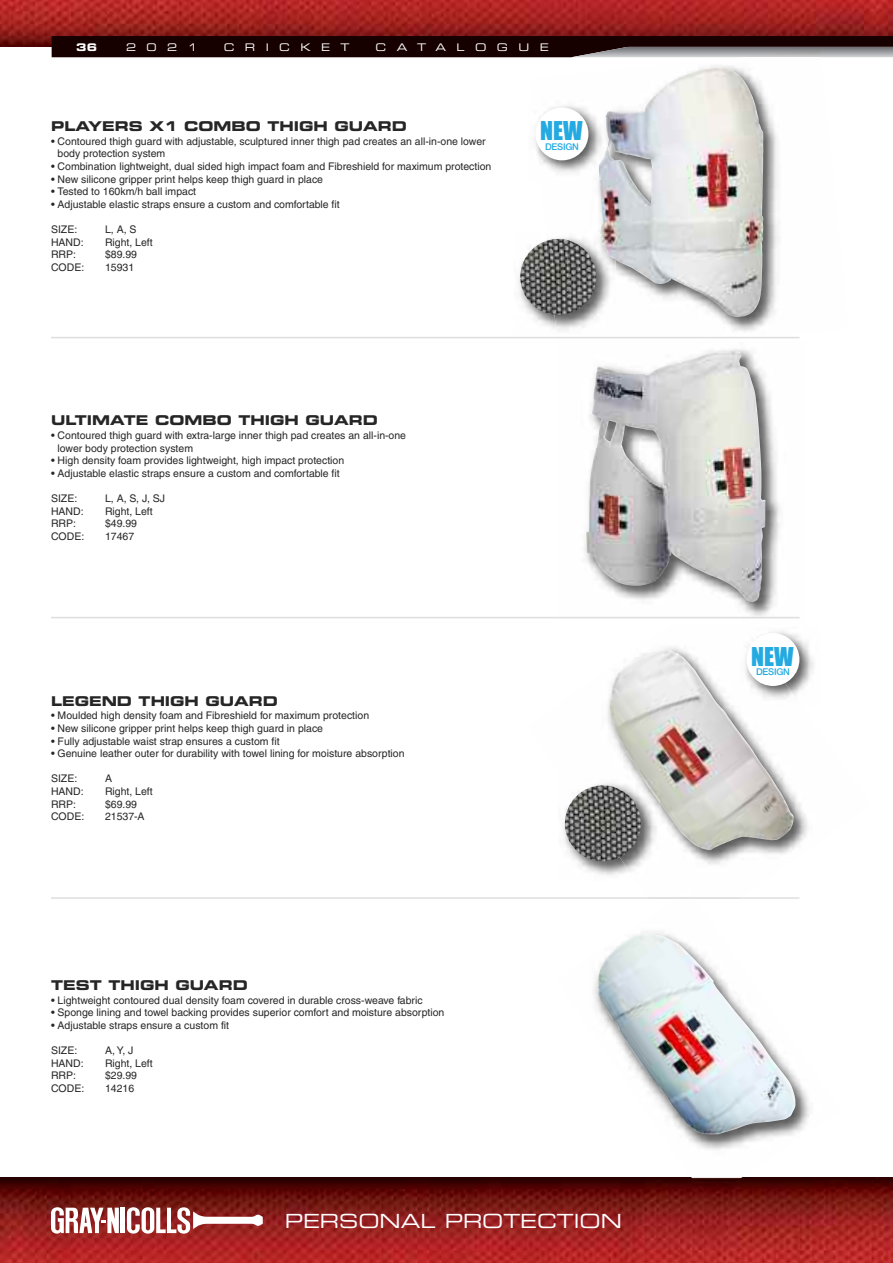
<style>
.page{position:relative;width:893px;height:1263px;background:#fff}
.page>*{position:absolute;margin:0;border:0;box-sizing:border-box;transform-origin:0 0}
.t1{font:24px "Impact";color:#24aae1}
.t2{font:19.5px "Eurostile Extended Two";color:#fff}
.t3{font:13.5px "Eurostile Bold Extended Two";color:#272627}
.t4{font:10.5px/12.6px "Helvetica";color:#272627}
.t5{font:10.5px "Eurostile Extended Two";letter-spacing:.995em;color:#fff}
.t6{font:10.5px "Eurostile Bold Extended Two";color:#fff}
.t7{font:500 9.3px "Helvetica Neue";letter-spacing:-.025em;color:#24aae1}
</style>
<div class="page">
<img style="left:0;top:0;width:893px;height:47px">
<img style="left:0;top:1178px;width:893px;height:85px">
<svg style="left:52px;top:36px;width:841px;height:21px;background:#2a1616"></svg>
<hr style="left:121px;top:1208px;width:4px;height:25px;background:#fff">
<svg style="left:51px;top:1207px;width:68px;height:27px"></svg>
<svg style="left:127px;top:1207px;width:136px;height:27px"></svg>
<img style="left:530px;top:57px;width:318px;height:282px">
<img style="left:744px;top:49px;width:77px;height:8px">
<img style="left:599px;top:67px;width:164px;height:252px">
<img style="left:530px;top:101px;width:3px;height:79px">
<img style="left:533px;top:101px;width:75px;height:79px">
<img style="left:606px;top:112px;width:2px;height:26px">
<img style="left:599px;top:144px;width:9px;height:36px">
<div style="left:536px;top:107px;width:52px;height:53px;background:#fff;border-radius:50%"></div>
<hr style="left:51px;top:337px;width:748px;height:1px;background:#dfdedf">
<hr style="left:51px;top:617px;width:748px;height:1px;background:#dfdedf">
<hr style="left:51px;top:897px;width:748px;height:2px;background:#dfdedf">
<img style="left:607px;top:647px;width:201px;height:217px">
<img style="left:610px;top:649px;width:184px;height:201px">
<img style="left:518px;top:232px;width:28px;height:102px">
<img style="left:546px;top:232px;width:70px;height:102px">
<img style="left:600px;top:232px;width:16px;height:28px">
<img style="left:520px;top:239px;width:76px;height:76px;border-radius:50%">
<img style="left:564px;top:779px;width:96px;height:96px">
<img style="left:643px;top:779px;width:17px;height:24px">
<img style="left:565px;top:785px;width:76px;height:76px;border-radius:50%">
<img style="left:557px;top:349px;width:243px;height:270px">
<img style="left:557px;top:349px;width:158px;height:9px">
<img style="left:682px;top:617px;width:117px;height:1px">
<img style="left:557px;top:617px;width:125px;height:1px">
<img style="left:682px;top:602px;width:56px;height:15px">
<img style="left:672px;top:618px;width:71px;height:1px">
<img style="left:586px;top:351px;width:179px;height:251px">
<img style="left:801px;top:640px;width:13px;height:66px">
<img style="left:740px;top:631px;width:61px;height:75px">
<div style="left:746px;top:633px;width:53px;height:53px;background:#fff;border-radius:50%"></div>
<img style="left:557px;top:932px;width:283px;height:246px">
<img style="left:692px;top:1178px;width:49px;height:23px">
<img style="left:658px;top:932px;width:51px;height:2px">
<img style="left:598px;top:934px;width:197px;height:200px">
<p class="t6" style="left:76px;top:43px;width:22px">36</p>
<p class="t5" style="left:126px;top:43px;width:73px">2021</p>
<p class="t5" style="left:224px;top:43px;width:127px">CRICKET</p>
<p class="t5" style="left:376px;top:43px;width:175px">CATALOGUE</p>
<p class="t3" style="left:51px;top:121px;width:357px">PLAYERS X1 COMBO THIGH GUARD</p>
<p class="t4" style="left:58px;top:136px;width:430px;text-indent:-7px">• Contoured thigh guard with adjustable, sculptured inner thigh pad creates an all-in-one lower body protection system</p>
<p class="t4" style="left:51px;top:161px;width:442px">• Combination lightweight, dual sided high impact foam and Fibreshield for maximum protection</p>
<p class="t4" style="left:51px;top:174px;width:274px">• New silicone gripper print helps keep thigh guard in place</p>
<p class="t4" style="left:51px;top:186px;width:147px">• Tested to 160km/h ball impact</p>
<p class="t4" style="left:51px;top:199px;width:290px">• Adjustable elastic straps ensure a custom and comfortable fit</p>
<p class="t4" style="left:51px;top:224px;width:28px">SIZE:</p>
<p class="t4" style="left:105px;top:224px;width:33px">L, A, S</p>
<p class="t4" style="left:51px;top:237px;width:34px">HAND:</p>
<p class="t4" style="left:105px;top:237px;width:49px">Right, Left</p>
<p class="t4" style="left:51px;top:249px;width:27px">RRP:</p>
<p class="t4" style="left:105px;top:249px;width:34px">$89.99</p>
<p class="t4" style="left:51px;top:262px;width:35px">CODE:</p>
<p class="t4" style="left:105px;top:262px;width:31px">15931</p>
<h1 class="t1" style="left:540px;top:112px;width:44px">NEW</h1>
<p class="t7" style="left:545px;top:139px;width:35px">DESIGN</p>
<p class="t3" style="left:51px;top:415px;width:328px">ULTIMATE COMBO THIGH GUARD</p>
<p class="t4" style="left:58px;top:430px;width:350px;text-indent:-7px">• Contoured thigh guard with extra-large inner thigh pad creates an all-in-one lower body protection system</p>
<p class="t4" style="left:51px;top:455px;width:295px">• High density foam provides lightweight, high impact protection</p>
<p class="t4" style="left:51px;top:468px;width:290px">• Adjustable elastic straps ensure a custom and comfortable fit</p>
<p class="t4" style="left:51px;top:493px;width:28px">SIZE:</p>
<p class="t4" style="left:105px;top:493px;width:62px">L, A, S, J, SJ</p>
<p class="t4" style="left:51px;top:506px;width:34px">HAND:</p>
<p class="t4" style="left:105px;top:506px;width:49px">Right, Left</p>
<p class="t4" style="left:51px;top:518px;width:27px">RRP:</p>
<p class="t4" style="left:105px;top:518px;width:34px">$49.99</p>
<p class="t4" style="left:51px;top:531px;width:35px">CODE:</p>
<p class="t4" style="left:105px;top:531px;width:31px">17467</p>
<p class="t3" style="left:51px;top:696px;width:228px">LEGEND THIGH GUARD</p>
<p class="t4" style="left:51px;top:710px;width:320px">• Moulded high density foam and Fibreshield for maximum protection</p>
<p class="t4" style="left:51px;top:723px;width:274px">• New silicone gripper print helps keep thigh guard in place</p>
<p class="t4" style="left:51px;top:736px;width:230px">• Fully adjustable waist strap ensures a custom fit</p>
<p class="t4" style="left:51px;top:748px;width:355px">• Genuine leather outer for durability with towel lining for moisture absorption</p>
<p class="t4" style="left:51px;top:773px;width:28px">SIZE:</p>
<p class="t4" style="left:105px;top:773px;width:9px">A</p>
<p class="t4" style="left:51px;top:786px;width:34px">HAND:</p>
<p class="t4" style="left:105px;top:786px;width:49px">Right, Left</p>
<p class="t4" style="left:51px;top:799px;width:27px">RRP:</p>
<p class="t4" style="left:105px;top:799px;width:34px">$69.99</p>
<p class="t4" style="left:51px;top:811px;width:35px">CODE:</p>
<p class="t4" style="left:105px;top:811px;width:41px">21537-A</p>
<p class="t3" style="left:51px;top:980px;width:198px">TEST THIGH GUARD</p>
<p class="t4" style="left:51px;top:995px;width:373px">• Lightweight contoured dual density foam covered in durable cross-weave fabric</p>
<p class="t4" style="left:51px;top:1007px;width:395px">• Sponge lining and towel backing provides superior comfort and moisture absorption</p>
<p class="t4" style="left:51px;top:1020px;width:180px">• Adjustable straps ensure a custom fit</p>
<p class="t4" style="left:51px;top:1045px;width:28px">SIZE:</p>
<p class="t4" style="left:105px;top:1045px;width:30px">A,Y, J</p>
<p class="t4" style="left:51px;top:1058px;width:34px">HAND:</p>
<p class="t4" style="left:105px;top:1058px;width:49px">Right, Left</p>
<p class="t4" style="left:51px;top:1070px;width:27px">RRP:</p>
<p class="t4" style="left:105px;top:1070px;width:34px">$29.99</p>
<p class="t4" style="left:51px;top:1083px;width:35px">CODE:</p>
<p class="t4" style="left:105px;top:1083px;width:31px">14216</p>
<h2 class="t2" style="left:285px;top:1214px;width:339px">PERSONAL PROTECTION</h2>
<h1 class="t1" style="left:751px;top:638px;width:44px">NEW</h1>
<p class="t7" style="left:756px;top:665px;width:35px">DESIGN</p>
</div>
